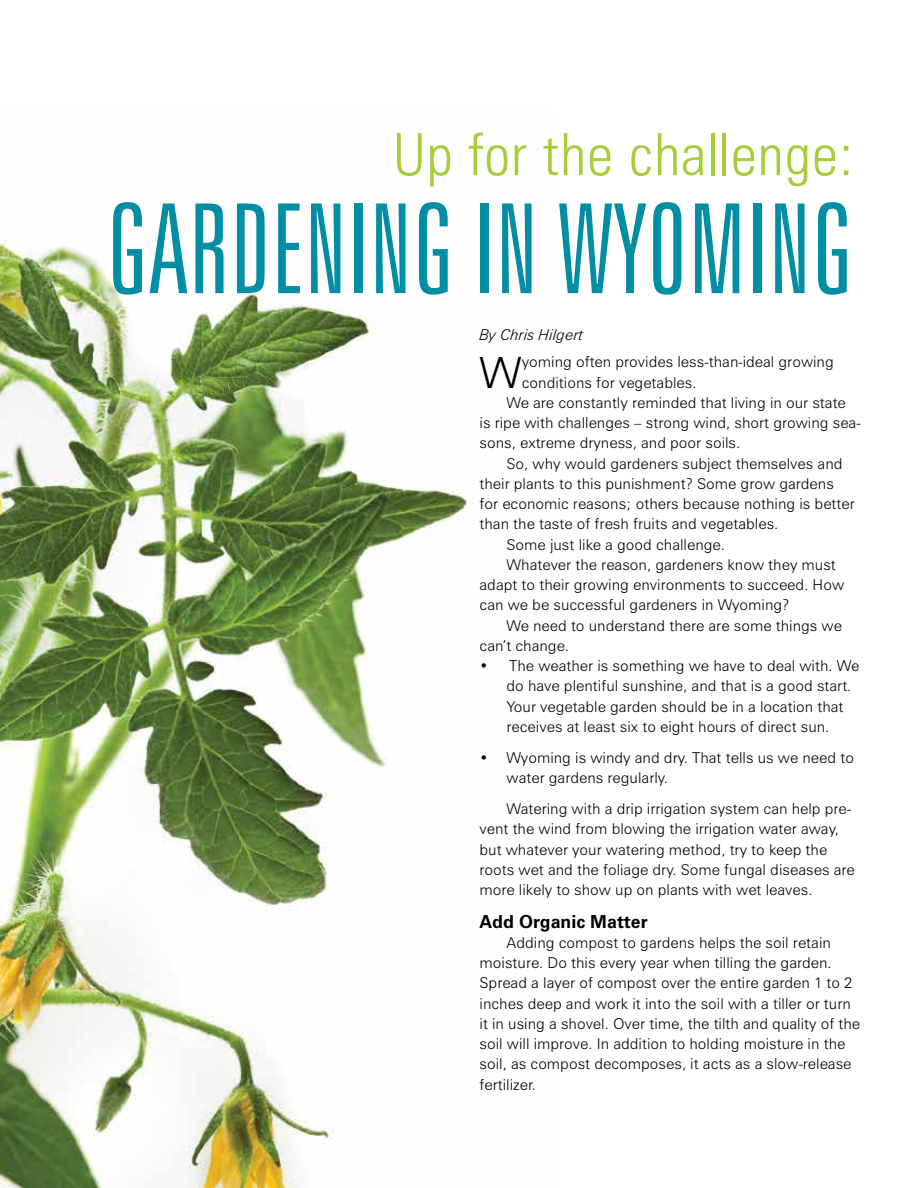
<style>
.page{position:relative;width:918px;height:1188px;background:#fff}
.page>*{position:absolute;margin:0;border:0;box-sizing:border-box;transform-origin:0 0}
.t1{font:300 extra-condensed 124.5px "Zurich BT";color:#008ea4}
.t2{font:300 condensed 58.5px "Zurich BT";letter-spacing:.02em;color:#a6ce39}
.t3{font:300 43.2px "Zurich BT";color:#000}
.t4{font:700 18px "Zurich BT";color:#000}
.t5{font:300 15px/20.2px "Zurich BT";color:#000}
.t6{font:italic 300 15px "Zurich BT";color:#000}
</style>
<div class="page">
<img style="left:0;top:229px;width:473px;height:959px">
<h2 class="t2" style="left:393px;top:119px;width:462px">Up for the challenge:</h2>
<h1 class="t1" style="left:107px;top:181px;width:748px">GARDENING IN WYOMING</h1>
<p class="t6" style="left:480px;top:326px;width:105px">By Chris Hilgert</p>
<h3 class="t3" style="left:480px;top:346px;width:43px">W</h3>
<p class="t5" style="left:522px;top:352px;width:314px">yoming often provides less-than-ideal growing</p>
<p class="t5" style="left:522px;top:372px;width:176px">conditions for vegetables.</p>
<p class="t5" style="left:507px;top:392px;width:341px">We are constantly reminded that living in our state</p>
<p class="t5" style="left:480px;top:413px;width:383px">is ripe with challenges – strong wind, short growing sea-</p>
<p class="t5" style="left:480px;top:433px;width:262px">sons, extreme dryness, and poor soils.</p>
<p class="t5" style="left:507px;top:453px;width:338px">So, why would gardeners subject themselves and</p>
<p class="t5" style="left:480px;top:473px;width:356px">their plants to this punishment? Some grow gardens</p>
<p class="t5" style="left:480px;top:494px;width:377px">for economic reasons; others because nothing is better</p>
<p class="t5" style="left:480px;top:514px;width:300px">than the taste of fresh fruits and vegetables.</p>
<p class="t5" style="left:507px;top:534px;width:220px">Some just like a good challenge.</p>
<p class="t5" style="left:507px;top:554px;width:331px">Whatever the reason, gardeners know they must</p>
<p class="t5" style="left:480px;top:575px;width:366px">adapt to their growing environments to succeed. How</p>
<p class="t5" style="left:480px;top:595px;width:312px">can we be successful gardeners in Wyoming?</p>
<p class="t5" style="left:507px;top:615px;width:337px">We need to understand there are some things we</p>
<p class="t5" style="left:480px;top:635px;width:91px">can’t change.</p>
<p class="t5" style="left:507px;top:656px;width:354px;text-indent:-27px">• The weather is something we have to deal with. We do have plentiful sunshine, and that is a good start.<br>Your vegetable garden should be in a location that receives at least six to eight hours of direct sun.</p>
<p class="t5" style="left:507px;top:747px;width:349px;text-indent:-27px">• Wyoming is windy and dry. That tells us we need to water gardens regularly.</p>
<p class="t5" style="left:480px;top:799px;width:377px;text-indent:27px">Watering with a drip irrigation system can help pre&shy;vent the wind from blowing the irrigation water away, but whatever your watering method, try to keep the roots wet and the foliage dry. Some fungal diseases are more likely to show up on plants with wet leaves.</p>
<p class="t4" style="left:480px;top:910px;width:170px">Add Organic Matter</p>
<p class="t5" style="left:480px;top:932px;width:382px;text-indent:27px">Adding compost to gardens helps the soil retain moisture. Do this every year when tilling the garden.<br>Spread a layer of compost over the entire garden 1 to 2 inches deep and work it into the soil with a tiller or turn it in using a shovel. Over time, the tilth and quality of the soil will improve. I n addition to holding moisture in the soil, as compost decomposes, it acts as a slow-release fertilizer.</p>
</div>
